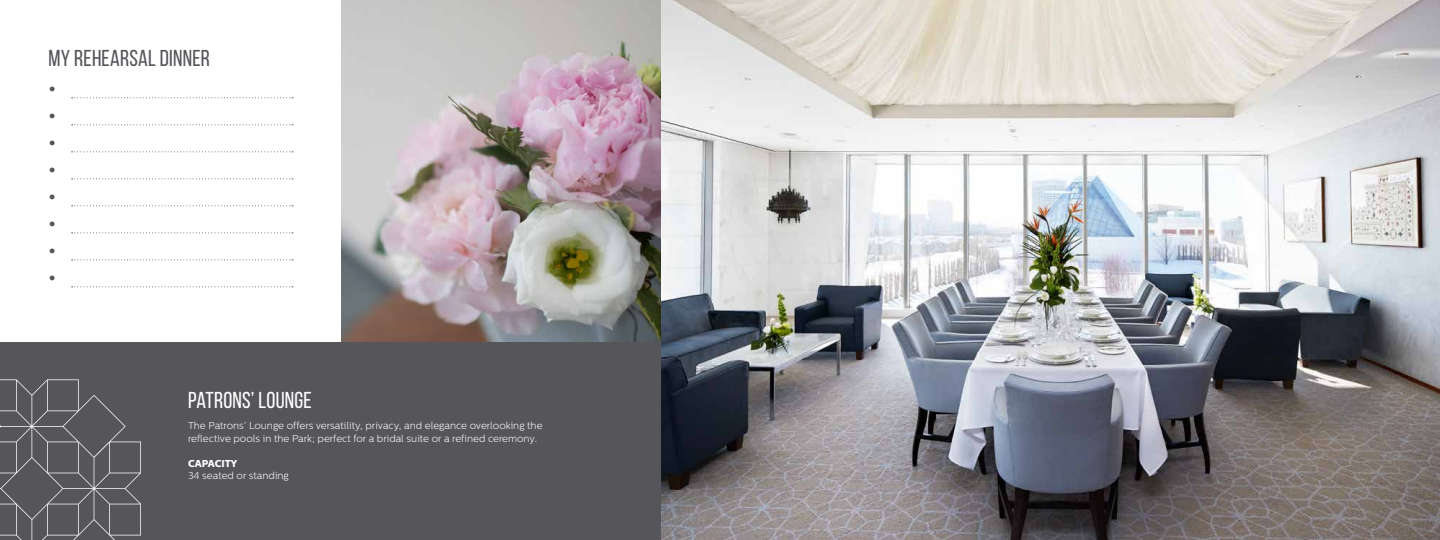
<style>
.page{position:relative;width:1440px;height:540px;background:#fff}
.page>*{position:absolute;margin:0;border:0;box-sizing:border-box;transform-origin:0 0}
.t1{font:23px/27px "Bebas Neue";letter-spacing:.01em;color:#56555a}
.t2{font:23px "Bebas Neue";letter-spacing:.01em;color:#fff}
.t3{font:300 10px/12.5px "Centrale Sans";color:#fff}
.t4{font:800 10px "Centrale Sans";color:#fff}
</style>
<div class="page">
<img style="left:341px;top:0;width:321px;height:342px">
<div style="left:0;top:342px;width:693px;height:198px;background:#56555a"></div>
<img style="left:662px;top:0;width:778px;height:540px">
<svg style="left:72px;top:97px;width:221px;height:1px"></svg>
<svg style="left:72px;top:124px;width:221px;height:1px"></svg>
<svg style="left:72px;top:151px;width:221px;height:1px"></svg>
<svg style="left:72px;top:178px;width:221px;height:1px"></svg>
<svg style="left:72px;top:205px;width:221px;height:1px"></svg>
<svg style="left:72px;top:232px;width:221px;height:1px"></svg>
<svg style="left:72px;top:259px;width:221px;height:1px"></svg>
<svg style="left:72px;top:286px;width:221px;height:1px"></svg>
<svg style="left:0;top:379px;width:141px;height:161px"></svg>
<h1 class="t1" style="left:49px;top:42px;width:163px;line-height:31.5px">MY REHEARSAL DINNER •</h1>
<h1 class="t1" style="left:49px;top:103px;width:9px;text-align:justify">• • • • • • •</h1>
<h1 class="t2" style="left:188px;top:387px;width:125px">PATRONS’ LOUNGE</h1>
<p class="t3" style="left:188px;top:420px;width:356px">The Patrons’ Lounge offers versatility, privacy, and elegance overlooking the reflective pools in the Park; perfect for a bridal suite or a refined ceremony.</p>
<p class="t4" style="left:188px;top:457px;width:51px">CAPACITY</p>
<p class="t3" style="left:188px;top:470px;width:102px">34 seated or standing</p>
</div>
